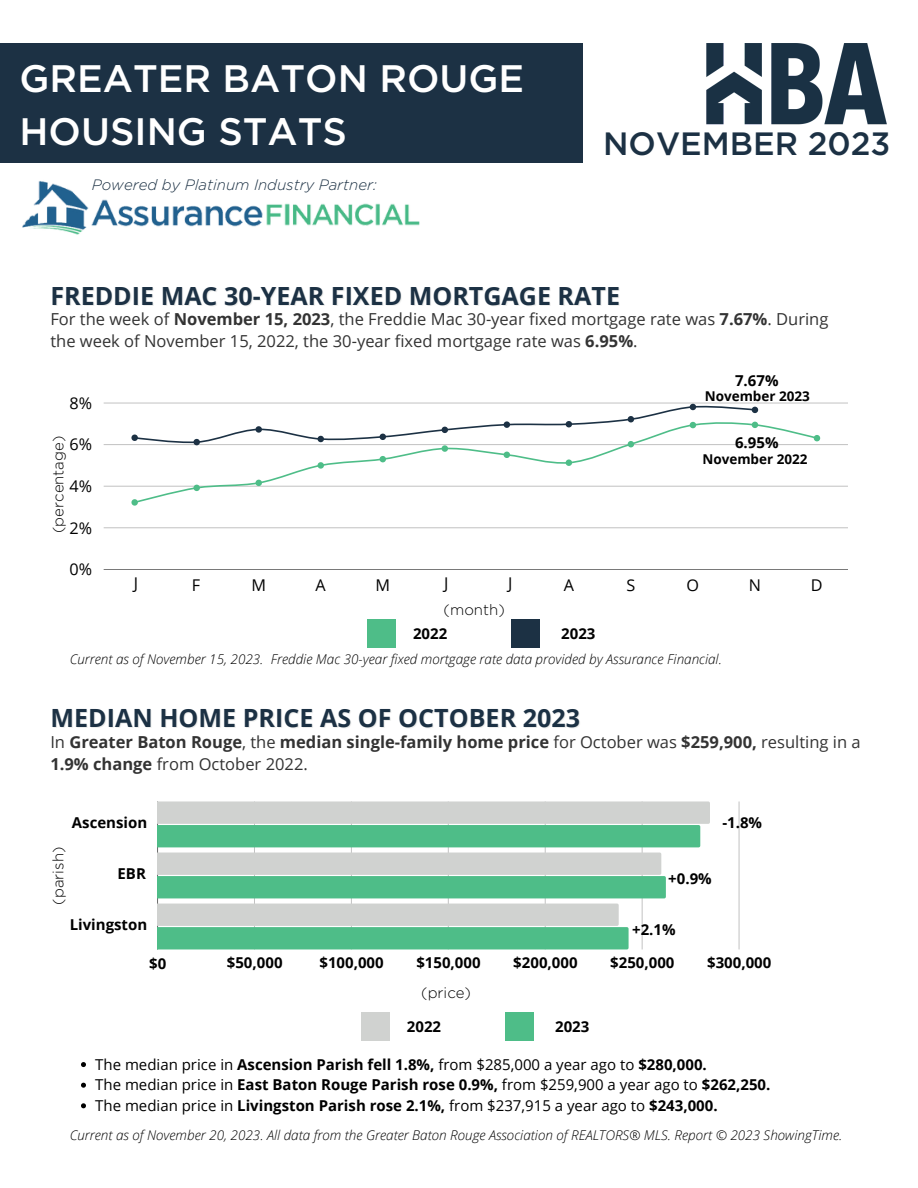
<style>
.page{position:relative;width:918px;height:1188px;background:#fff}
.page>*{position:absolute;margin:0;border:0;box-sizing:border-box;transform-origin:0 0}
.t1{font:500 38.25px/52.8px "Gotham HTF";color:#fff}
.t2{font:500 32.25px "Gotham HTF";color:#1c3144}
.t3{font:700 25.05px "Open Sans";color:#1c3144}
.t4{font:16.5px/22.5px "Open Sans";color:#333}
.t5{font:700 16.5px/22.5px "Open Sans";color:#333}
.t6{font:16.2px "Open Sans";color:#000}
.t7{font:15px "Open Sans";color:#000}
.t8{font:700 15px "Open Sans";color:#000}
.t9{font:300 15px "Gotham HTF";color:#000}
.t10{font:italic 300 15px "Gotham HTF";color:#1c3144}
.t11{font:italic 300 13.5px "Open Sans";color:#000}
.t12{font:700 13.5px "Open Sans";color:#000}
.s1{font-weight:700}
.s2{font-weight:400}
</style>
<div class="page">
<div style="left:0;top:44px;width:582px;height:119px;background:#1c3144"></div>
<img style="left:22px;top:181px;width:398px;height:54px">
<hr style="left:104px;top:528px;width:744px;height:1px;background:#000">
<hr style="left:104px;top:486px;width:744px;height:1px;background:#000">
<hr style="left:104px;top:444px;width:744px;height:1px;background:#000">
<hr style="left:104px;top:403px;width:744px;height:1px;background:#000">
<hr style="left:104px;top:569px;width:744px;height:1px;background:#000">
<svg style="left:131px;top:404px;width:689px;height:102px"></svg>
<hr style="left:254px;top:801px;width:1px;height:148px;background:#000">
<hr style="left:351px;top:801px;width:1px;height:148px;background:#000">
<hr style="left:448px;top:801px;width:1px;height:148px;background:#000">
<hr style="left:545px;top:801px;width:1px;height:148px;background:#000">
<hr style="left:642px;top:801px;width:1px;height:148px;background:#000">
<hr style="left:739px;top:801px;width:1px;height:148px;background:#000">
<hr style="left:157px;top:801px;width:1px;height:148px;background:#000">
<svg style="left:158px;top:801px;width:552px;height:46px;background:#94c9af"></svg>
<svg style="left:158px;top:853px;width:508px;height:45px;background:#92c9ae"></svg>
<svg style="left:158px;top:904px;width:471px;height:45px;background:#92c9ae"></svg>
<div style="left:361px;top:1012px;width:29px;height:29px;background:#d0d2d0"></div>
<div style="left:505px;top:1012px;width:29px;height:29px;background:#4ebd88"></div>
<img style="left:706px;top:44px;width:180px;height:81px">
<svg style="left:81px;top:1062px;width:5px;height:5px"></svg>
<svg style="left:81px;top:1083px;width:5px;height:5px"></svg>
<svg style="left:81px;top:1103px;width:5px;height:5px"></svg>
<div style="left:367px;top:619px;width:29px;height:28px;background:#4ebd88"></div>
<div style="left:512px;top:619px;width:28px;height:28px;background:#1c3144"></div>
<p class="t1" style="left:20px;top:51px;width:506px">GREATER BATON ROUGE<br>HOUSING STATS</p>
<p class="t10" style="left:92px;top:176px;width:286px">Powered by Platinum Industry Partner:</p>
<p class="t2" style="left:603px;top:126px;width:289px">NOVEMBER 2023</p>
<p class="t3" style="left:50px;top:279px;width:571px">FREDDIE MAC 30-YEAR FIXED MORTGAGE RATE</p>
<p class="t4" style="left:50px;top:307px;width:780px">For the week of <span class="s1">November 15, 2023</span>, the Freddie Mac 30-year fixed mortgage rate was <span class="s1">7.67%</span>. During the week of November 15, 2022, the 30-year fixed mortgage rate was <span class="s1">6.95%</span>.</p>
<p class="t12" style="left:705px;top:387px;width:107px">November 2023</p>
<p class="t8" style="left:735px;top:370px;width:45px">7.67%</p>
<p class="t6" style="left:70px;top:391px;width:24px">8%</p>
<p class="t9" style="left:50px;top:533px;width:99px;rotate:-90deg">(percentage)</p>
<p class="t6" style="left:70px;top:433px;width:24px">6%</p>
<p class="t6" style="left:70px;top:475px;width:24px">4%</p>
<p class="t6" style="left:70px;top:516px;width:24px">2%</p>
<p class="t6" style="left:70px;top:558px;width:24px">0%</p>
<p class="t8" style="left:735px;top:432px;width:45px">6.95%</p>
<p class="t12" style="left:702px;top:449px;width:107px">November 2022</p>
<p class="t6" style="left:134px;top:572px;width:6px">J</p>
<p class="t6" style="left:192px;top:574px;width:10px">F</p>
<p class="t6" style="left:251px;top:574px;width:16px">M</p>
<p class="t6" style="left:316px;top:574px;width:12px">A</p>
<p class="t6" style="left:375px;top:574px;width:16px">M</p>
<p class="t6" style="left:444px;top:572px;width:6px">J</p>
<p class="t6" style="left:508px;top:572px;width:6px">J</p>
<p class="t6" style="left:564px;top:574px;width:12px">A</p>
<p class="t6" style="left:626px;top:573px;width:10px">S</p>
<p class="t6" style="left:687px;top:573px;width:14px">O</p>
<p class="t6" style="left:749px;top:574px;width:14px">N</p>
<p class="t6" style="left:811px;top:574px;width:13px">D</p>
<p class="t9" style="left:444px;top:602px;width:63px">(month)</p>
<p class="t8" style="left:413px;top:623px;width:36px">2022</p>
<p class="t8" style="left:561px;top:623px;width:36px">2023</p>
<p class="t11" style="left:70px;top:649px;width:654px">Current as of November 15, 2023. Freddie Mac 30-year fixed mortgage rate data provided by Assurance Financial.</p>
<p class="t3" style="left:50px;top:701px;width:531px">MEDIAN HOME PRICE AS OF OCTOBER 2023</p>
<p class="t5" style="left:50px;top:730px;width:812px"><span class="s2">In</span> Greater Baton Rouge<span class="s2">, the</span> median single-family home price <span class="s2">for October was</span> $259,900, <span class="s2">resulting in a<br></span>1.9% change <span class="s2">from October 2022.</span></p>
<p class="t8" style="left:72px;top:812px;width:77px">Ascension</p>
<p class="t9" style="left:50px;top:905px;width:59px;rotate:-90deg">(parish)</p>
<p class="t8" style="left:118px;top:863px;width:30px">EBR</p>
<p class="t8" style="left:70px;top:914px;width:79px">Livingston</p>
<p class="t8" style="left:722px;top:812px;width:41px">-1.8%</p>
<p class="t8" style="left:668px;top:868px;width:45px">+0.9%</p>
<p class="t8" style="left:632px;top:919px;width:45px">+2.1%</p>
<p class="t8" style="left:149px;top:953px;width:19px">$0</p>
<p class="t8" style="left:227px;top:952px;width:57px">$50,000</p>
<p class="t8" style="left:319px;top:952px;width:66px">$100,000</p>
<p class="t8" style="left:416px;top:952px;width:66px">$150,000</p>
<p class="t8" style="left:513px;top:952px;width:66px">$200,000</p>
<p class="t8" style="left:610px;top:952px;width:66px">$250,000</p>
<p class="t8" style="left:707px;top:952px;width:66px">$300,000</p>
<p class="t9" style="left:421px;top:985px;width:51px">(price)</p>
<p class="t8" style="left:407px;top:1016px;width:36px">2022</p>
<p class="t8" style="left:555px;top:1016px;width:36px">2023</p>
<p class="t7" style="left:95px;top:1054px;width:613px">The median price in <span class="s1">Ascension Parish fell 1.8%,</span> from $285,000 a year ago to <span class="s1">$280,000.</span></p>
<p class="t7" style="left:95px;top:1074px;width:677px">The median price in <span class="s1">East Baton Rouge Parish rose 0.9%,</span> from $259,900 a year ago to <span class="s1">$262,250.</span></p>
<p class="t7" style="left:95px;top:1095px;width:624px">The median price in <span class="s1">Livingston Parish rose 2.1%,</span> from $237,915 a year ago to <span class="s1">$243,000.</span></p>
<p class="t11" style="left:70px;top:1125px;width:774px">Current as of November 20, 2023. All data from the Greater Baton Rouge Association of REALTORS® MLS. Report © 2023 ShowingTime.</p>
</div>
